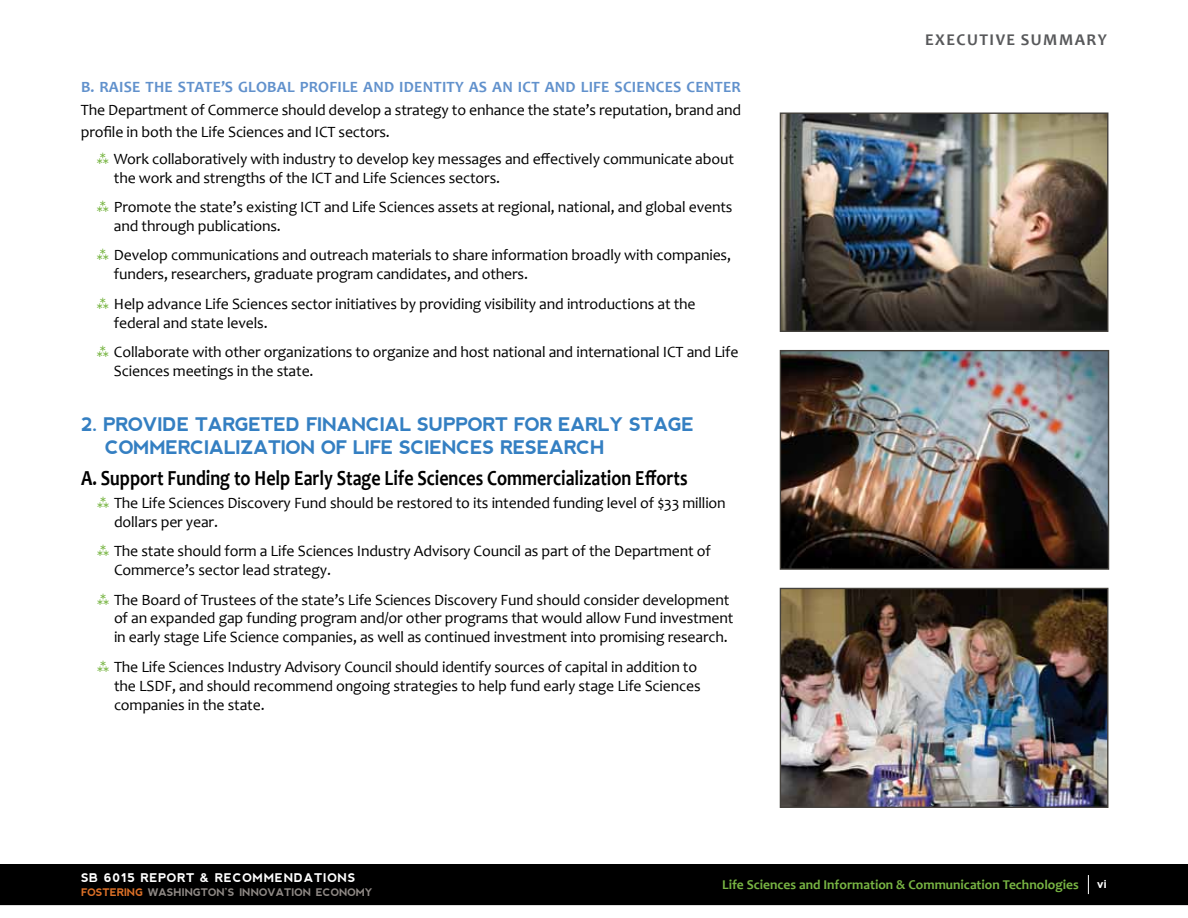
<style>
.page{position:relative;width:1188px;height:918px;background:#fff}
.page>*{position:absolute;margin:0;border:0;box-sizing:border-box;transform-origin:0 0}
.t1{font:700 21.6px "Candara";color:#000;scale:.83 1}
.t2{font:700 18.75px/22.5px "nevis";letter-spacing:-.025em;color:#347fc2}
.t3{font:700 16.5px "Candara";letter-spacing:.09em;color:#58595b}
.t4{font:15.75px/18.9px "Candara";letter-spacing:-.01em;color:#000}
.t5{font:700 15.75px "Candara";letter-spacing:.015em;color:#6191cc}
.t6{font:700 13.5px "Candara";color:#78b543}
.t7{font:700 12px "nevis";letter-spacing:.05em;color:#fff}
.t8{font:700 10.5px "nevis";letter-spacing:-.01em;color:#8f8985}
.s1{color:#dc7027}
</style>
<div class="page">
<div style="left:1px;top:865px;width:1186px;height:39px;background:#000"></div>
<div style="left:0;top:864px;width:1188px;height:41px;border:2px solid #000"></div>
<svg style="left:1088px;top:875px;width:1px;height:19px"></svg>
<img style="left:782px;top:590px;width:324px;height:216px">
<div style="left:780px;top:588px;width:328px;height:220px;border:1px solid #45423d"></div>
<img style="left:782px;top:352px;width:325px;height:216px">
<div style="left:780px;top:350px;width:329px;height:220px;border:1px solid #45423d"></div>
<img style="left:782px;top:115px;width:324px;height:215px">
<div style="left:780px;top:113px;width:328px;height:219px;border:1px solid #45423d"></div>
<p class="t5" style="left:81px;top:78px;width:196px">B. Rais e th e State’s Global</p>
<p class="t5" style="left:300px;top:78px;width:75px">Profile and</p>
<p class="t5" style="left:399px;top:78px;width:33px">Identit</p>
<p class="t5" style="left:455px;top:78px;width:101px">y as an ICT and</p>
<p class="t5" style="left:581px;top:78px;width:158px">Life Sci ences Center</p>
<p class="t4" style="left:81px;top:99px;width:662px;line-height:22.5px">The Department of Commerce should develop a strategy to enhance the state’s reputation, brand and profile in both the Life Sciences and ICT sectors.</p>
<p class="t4" style="left:114px;top:149px;width:622px">Work collaboratively with industry to develop key messages and effectively communicate about the work and strengths of the ICT and Life Sciences sectors.</p>
<p class="t4" style="left:114px;top:198px;width:620px">Promote the state’s existing ICT and Life Sciences assets at regional, national, and global events and through publications.</p>
<p class="t4" style="left:114px;top:246px;width:619px">Develop communications and outreach materials to share information broadly with companies, funders, researchers, graduate program candidates, and others.</p>
<p class="t4" style="left:114px;top:294px;width:583px">Help advance Life Sciences sector initiatives by providing visibility and introductions at the federal and state levels.</p>
<p class="t4" style="left:114px;top:343px;width:626px">Collaborate with other organizations to organize and host national and international ICT and Life<br>Sciences meetings in the state.</p>
<p class="t2" style="left:81px;top:413px;width:362px">2. PROVID E TARGETED FINANCIAL SUPP</p>
<p class="t2" style="left:105px;top:413px;width:591px;text-indent:363px">ORT FOR EARLY STAGE<br>COMM ERCIALIZATION OF LIFE SCIENCES RESEARCH</p>
<h1 class="t1" style="left:81px;top:464px;width:732px">A. Support Funding to Help Early Stage Life Sciences Commercialization Efforts</h1>
<p class="t4" style="left:114px;top:493px;width:613px">The Life Sciences Discovery Fund should be restored to its intended funding level of $33 million dollars per year.</p>
<p class="t4" style="left:114px;top:542px;width:598px">The state should form a Life Sciences Industry Advisory Council as part of the Department of<br>Commerce’s sector lead strategy.</p>
<p class="t4" style="left:114px;top:590px;width:621px">The Board of Trustees of the state’s Life Sciences Discovery Fund should consider development of an expanded gap funding program and/or other programs that would allow Fund investment in early stage Life Science companies, as well as continued investment into promising research.</p>
<p class="t4" style="left:114px;top:657px;width:588px">The Life Sciences Industry Advisory Council should identify sources of capital in addition to the LSDF, and should recommend ongoing strategies to help fund early stage Life Sciences companies in the state.</p>
<p class="t3" style="left:925px;top:30px;width:133px">Executive Summar</p>
<p class="t3" style="left:1098px;top:30px;width:11px">y</p>
<p class="t7" style="left:81px;top:871px;width:276px">SB 6015 REPORT &amp; RECOMM ENDATIONS</p>
<p class="t8" style="left:81px;top:886px;width:109px"><span class="s1">FOSTERING</span> WASHINGTON</p>
<p class="t8" style="left:225px;top:886px;width:27px">’S INNO</p>
<p class="t8" style="left:267px;top:886px;width:25px">VATION</p>
<p class="t8" style="left:316px;top:886px;width:25px">ECONO</p>
<p class="t8" style="left:356px;top:886px;width:18px">MY</p>
<p class="t6" style="left:722px;top:876px;width:358px">Life Sciences and Information &amp; Communication Technologies</p>
<p class="t7" style="left:1097px;top:877px;width:11px">VI</p>
</div>
